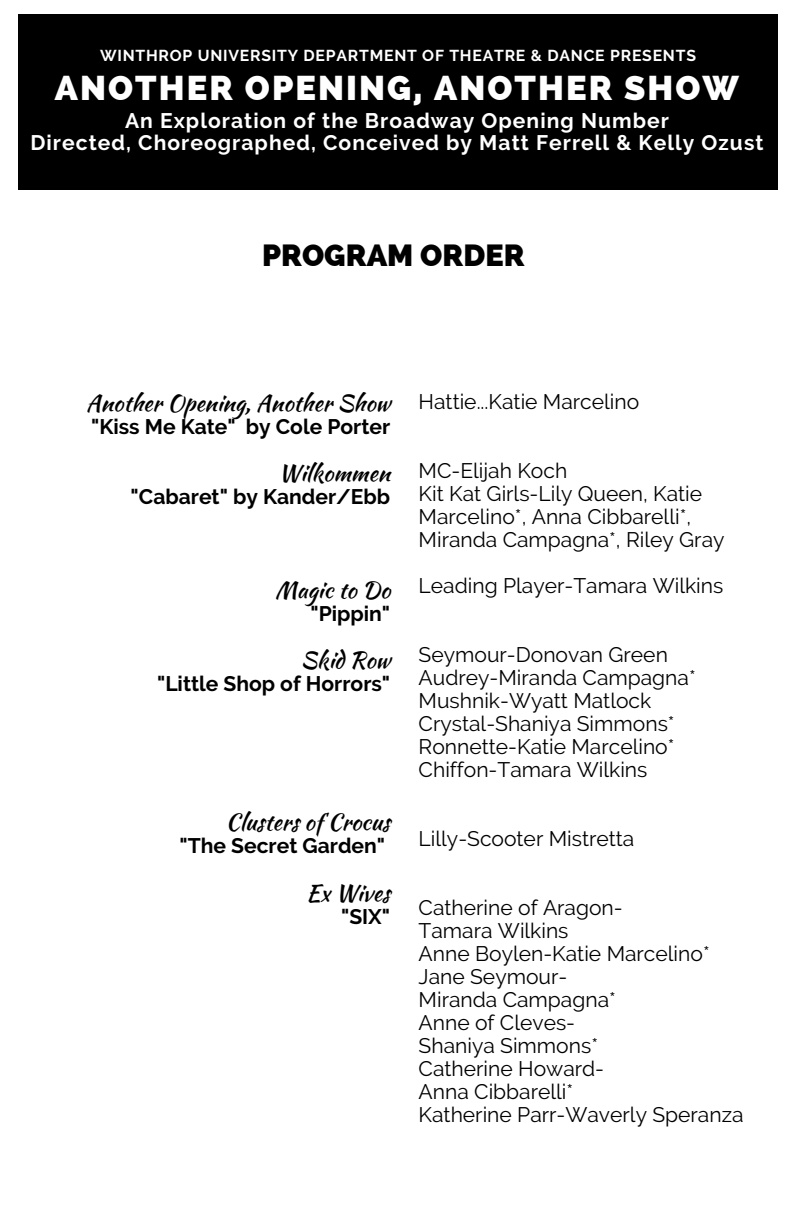
<style>
.page{position:relative;width:792px;height:1224px;background:#fff}
.page>*{position:absolute;margin:0;border:0;box-sizing:border-box;transform-origin:0 0}
.t1{font:800 34.4px "Raleway";letter-spacing:.06em;color:#fff}
.t2{font:800 30.6px "Raleway";color:#000}
.t3{font:23px "Kaushan Script";color:#000}
.t4{font:21px/23px "Raleway";color:#000}
.t5{font:700 21px "Raleway";color:#000}
.t6{font:700 21px "Raleway";letter-spacing:.05em;color:#fff}
.t7{font:700 15.8px "Raleway";letter-spacing:.05em;color:#fff}
</style>
<div class="page">
<div style="left:19px;top:14px;width:758px;height:175px;background:#000"></div>
<p class="t7" style="left:100px;top:46px;width:597px">WINTHROP UNIVERSITY DEPARTMENT OF THEATRE &amp; DANCE PRESENTS</p>
<p class="t1" style="left:55px;top:68px;width:686px">ANOTHER OPENING, ANOTHER SHOW</p>
<p class="t6" style="left:125px;top:108px;width:546px">An Exploration of the Broadway Opening Number</p>
<p class="t6" style="left:30px;top:130px;width:735px">Directed, Choreographed, Conceived by Matt Ferrell &amp; Kelly Ozust</p>
<p class="t2" style="left:262px;top:238px;width:264px">PROGRAM ORDER</p>
<p class="t3" style="left:86px;top:386px;width:306px">Another Opening, Another Show</p>
<p class="t5" style="left:91px;top:414px;width:301px">"Kiss Me Kate" by Cole Porter</p>
<p class="t3" style="left:279px;top:456px;width:113px">Wilkommen</p>
<p class="t5" style="left:131px;top:485px;width:261px">"Cabaret" by Kander/Ebb</p>
<p class="t3" style="left:275px;top:573px;width:117px">Magic to Do</p>
<p class="t5" style="left:310px;top:601px;width:81px">"Pippin"</p>
<p class="t3" style="left:301px;top:643px;width:91px">Skid Row</p>
<p class="t5" style="left:157px;top:671px;width:235px">"Little Shop of Horrors"</p>
<p class="t3" style="left:226px;top:805px;width:166px">Clusters of Crocus</p>
<p class="t5" style="left:180px;top:833px;width:207px">"The Secret Garden"</p>
<p class="t3" style="left:306px;top:876px;width:86px">Ex Wives</p>
<p class="t5" style="left:341px;top:904px;width:51px">"SIX"</p>
<p class="t4" style="left:419px;top:391px;width:222px">Hattie...Katie Marcelino</p>
<p class="t4" style="left:419px;top:459px;width:150px">MC-Elijah Koch</p>
<p class="t4" style="left:419px;top:482px;width:307px">Kit Kat Girls-Lily Queen, Katie<br>Marcelino*, Anna Cibbarelli*,<br>Miranda Campagna*, Riley Gray</p>
<p class="t4" style="left:419px;top:574px;width:306px">Leading Player-Tamara Wilkins</p>
<p class="t4" style="left:419px;top:643px;width:251px">Seymour-Donovan Green</p>
<p class="t4" style="left:419px;top:666px;width:279px">Audrey-Miranda Campagna*</p>
<p class="t4" style="left:419px;top:689px;width:234px">Mushnik-Wyatt Matlock</p>
<p class="t4" style="left:419px;top:712px;width:258px">Crystal-Shaniya Simmons*</p>
<p class="t4" style="left:419px;top:735px;width:257px">Ronnette-Katie Marcelino*</p>
<p class="t4" style="left:419px;top:758px;width:230px">Chiffon-Tamara Wilkins</p>
<p class="t4" style="left:419px;top:827px;width:217px">Lilly-Scooter Mistretta</p>
<p class="t4" style="left:419px;top:896px;width:206px">Catherine of Aragon-</p>
<p class="t4" style="left:419px;top:919px;width:151px">Tamara Wilkins</p>
<p class="t4" style="left:419px;top:942px;width:293px">Anne Boylen-Katie Marcelino*</p>
<p class="t4" style="left:419px;top:965px;width:150px">Jane Seymour-</p>
<p class="t4" style="left:419px;top:988px;width:199px">Miranda Campagna*</p>
<p class="t4" style="left:419px;top:1011px;width:158px">Anne of Cleves-</p>
<p class="t4" style="left:419px;top:1034px;width:181px">Shaniya Simmons*</p>
<p class="t4" style="left:419px;top:1057px;width:187px">Catherine Howard-</p>
<p class="t4" style="left:419px;top:1080px;width:156px">Anna Cibbarelli*</p>
<p class="t4" style="left:419px;top:1103px;width:326px">Katherine Parr-Waverly Speranza</p>
</div>
